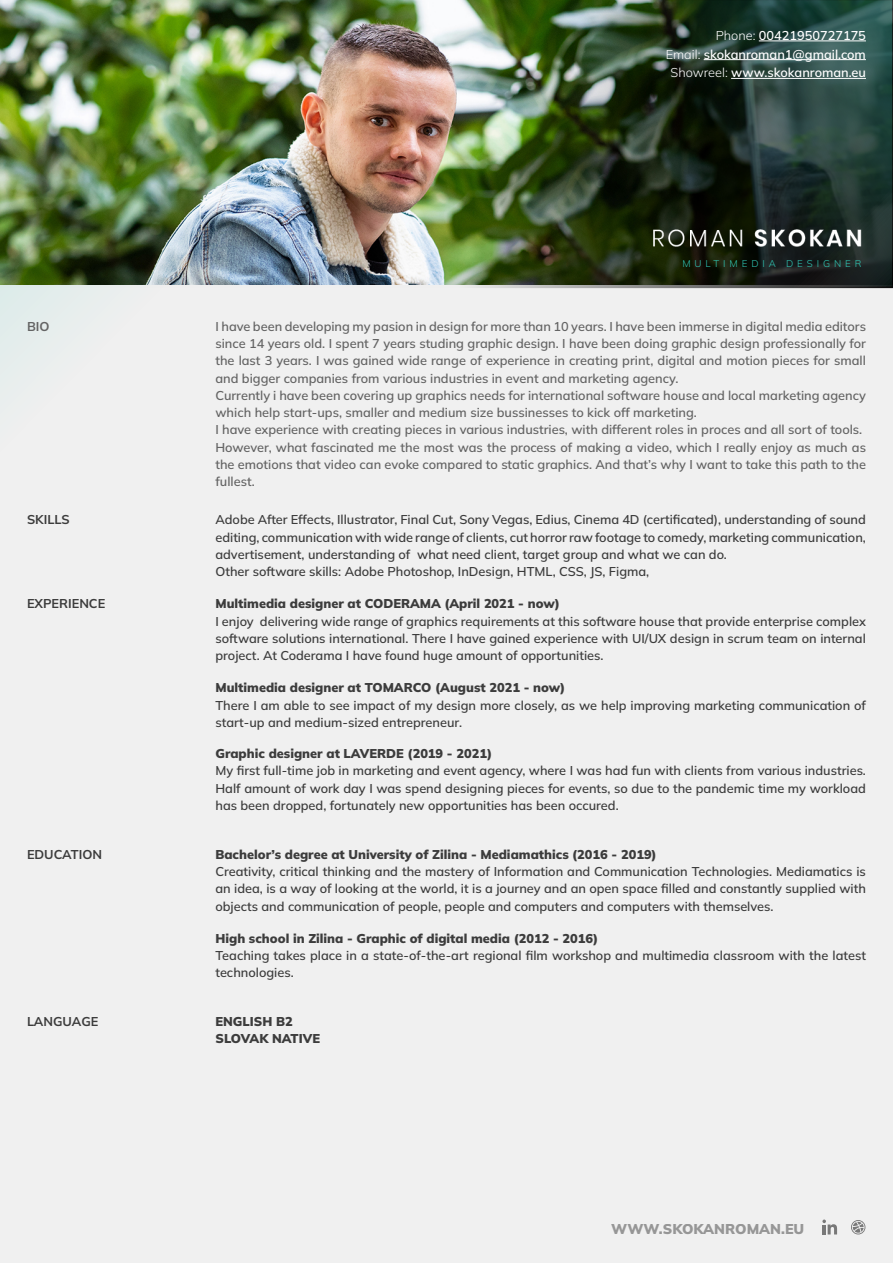
<style>
.page{position:relative;width:893px;height:1263px;background:#fff}
.page>*{position:absolute;margin:0;border:0;box-sizing:border-box;transform-origin:0 0}
.t1{font:900 14.25px "Mulish";color:#3c3c3c}
.t2{font:600 12.75px/17.2px "Mulish";color:#3c3c3c}
.t3{font:600 12.75px/17.2px "Mulish";color:#646464}
.t4{font:900 12.75px/17.2px "Mulish";color:#3c3c3c}
.t5{font:600 12.75px/18.8px "Mulish";color:#fff;text-align:right}
.t6{font:700 12.75px "Mulish";color:#3c3c3c}
.t7{font:700 12.75px "Mulish";color:#646464}
.t8{font:300 9.75px "Mulish";letter-spacing:.4em;color:#30c7b5}
.s1{font-weight:300}
</style>
<div class="page">
<div style="left:0;top:285px;width:892px;height:978px;background:#f0f0f0"></div>
<img style="left:0;top:0;width:892px;height:287px">
<img style="left:649px;top:202px;width:217px;height:73px">
<hr style="left:758px;top:41px;width:108px;height:1px;background:#fff">
<hr style="left:703px;top:59px;width:162px;height:1px;background:#fff">
<hr style="left:731px;top:78px;width:135px;height:1px;background:#fff">
<svg style="left:822px;top:1220px;width:15px;height:14px"></svg>
<svg style="left:851px;top:1220px;width:14px;height:14px"></svg>
<p class="t7" style="left:27px;top:318px;width:24px">BIO</p>
<p class="t6" style="left:27px;top:511px;width:44px">SKILLS</p>
<p class="t6" style="left:27px;top:595px;width:80px">EXPERIENCE</p>
<p class="t6" style="left:27px;top:846px;width:77px">EDUCATION</p>
<p class="t6" style="left:27px;top:1013px;width:73px">LANGUAGE</p>
<p class="t5" style="left:665px;top:26px;width:202px"><span class="s1">Phone:</span> 00421950727175<br><span class="s1">Email:</span> skokanroman1@gmail.com<br><span class="s1">Showreel:</span> www.skokanroman.eu</p>
<p class="t8" style="left:682px;top:257px;width:181px">MULTIMEDIA DESIGNER</p>
<p class="t3" style="left:215px;top:317px;width:652px">I have been developing my pasion in design for more than 10 years. I have been immerse in digital media editors since 14 years old. I spent 7 years studing graphic design. I have been doing graphic design professionally for the last 3 years. I was gained wide range of experience in creating print, digital and motion pieces for small and bigger companies from various industries in event and marketing agency.<br>Currently i have been covering up graphics needs for international software house and local marketing agency which help start-ups, smaller and medium size bussinesses to kick off marketing.<br>I have experience with creating pieces in various industries, with different roles in proces and all sort of tools.<br>However, what fascinated me the most was the process of making a video, which I really enjoy as much as the emotions that video can evoke compared to static graphics. And that’s why I want to take this path to the fullest.</p>
<p class="t2" style="left:215px;top:511px;width:652px">Adobe After Effects, Illustrator, Final Cut, Sony Vegas, Edius, Cinema 4D (certificated), understanding of sound editing, communication with wide range of clients, cut horror raw footage to comedy, marketing communication, advertisement, understanding of what need client, target group and what we can do.<br>Other software skills: Adobe Photoshop, InDesign, HTML, CSS, JS, Figma,</p>
<p class="t4" style="left:215px;top:595px;width:346px">Multimedia designer at CODERAMA (April 2021 - now)</p>
<p class="t2" style="left:215px;top:612px;width:652px;text-align:justify">I enjoy delivering wide range of graphics requirements at this software house that provide enterprise complex software solutions international. There I have gained experience with UI/UX design in scrum team on internal project. At Coderama I have found huge amount of opportunities.</p>
<p class="t4" style="left:215px;top:679px;width:351px">Multimedia designer at TOMARCO (August 2021 - now)</p>
<p class="t2" style="left:215px;top:696px;width:652px">There I am able to see impact of my design more closely, as we help improving marketing communication of start-up and medium-sized entrepreneur.</p>
<p class="t4" style="left:215px;top:745px;width:278px">Graphic designer at LAVERDE (2019 - 2021)</p>
<p class="t2" style="left:215px;top:762px;width:652px;text-align:justify">My first full-time job in marketing and event agency, where I was had fun with clients from various industries.<br>Half amount of work day I was spend designing pieces for events, so due to the pandemic time my workload has been dropped, fortunately new opportunities has been occured.</p>
<p class="t4" style="left:215px;top:845px;width:443px">Bachelor’s degree at University of Zilina - Mediamathics (2016 - 2019)</p>
<p class="t2" style="left:215px;top:863px;width:652px;text-align:justify">Creativity, critical thinking and the mastery of Information and Communication Technologies. Mediamatics is an idea, is a way of looking at the world, it is a journey and an open space filled and constantly supplied with objects and communication of people, people and computers and computers with themselves.</p>
<p class="t4" style="left:215px;top:929px;width:384px">High school in Zilina - Graphic of digital media (2012 - 2016)</p>
<p class="t2" style="left:215px;top:947px;width:652px">Teaching takes place in a state-of-the-art regional film workshop and multimedia classroom with the latest technologies.</p>
<p class="t4" style="left:215px;top:1013px;width:106px">ENGLISH B2<br>SLOVAK NATIVE</p>
<p class="t1" style="left:611px;top:1220px;width:194px">WWW.SKOKANROMAN.EU</p>
</div>
